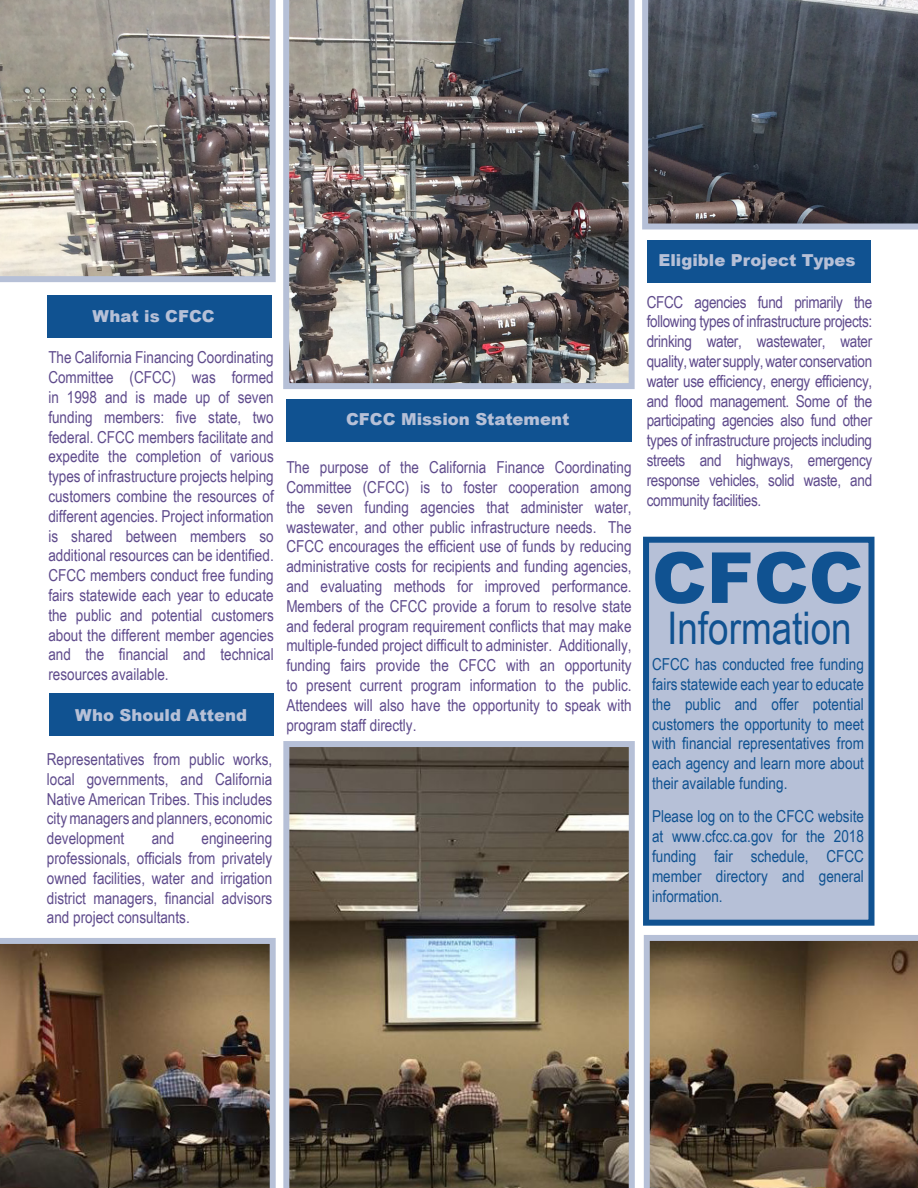
<style>
.page{position:relative;width:918px;height:1188px;background:#fff}
.page>*{position:absolute;margin:0;border:0;box-sizing:border-box;transform-origin:0 0}
.t1{font:900 70.5px "Arial";color:#105291}
.t2{font:45px "Arial Narrow";color:#105291}
.body{font:16.5px/19.8px "Arial Narrow";color:#5f4b8c;text-align:justify}
.body-2{font:16.5px/19.8px "Arial Narrow";color:#105291;text-align:justify}
.t3{font:900 16.5px "Arial";color:#b6c0d7}
</style>
<div class="page">
<div style="left:286px;top:400px;width:346px;height:42px;background:#105291"></div>
<div style="left:49px;top:694px;width:224px;height:42px;background:#105291"></div>
<div style="left:643px;top:537px;width:231px;height:389px;background:#b6c0d7;border:6px solid #105291"></div>
<svg style="left:0;top:0;width:918px;height:389px"></svg>
<img style="left:0;top:738px;width:918px;height:450px">
<p class="t3" style="left:93px;top:304px;width:124px">What is CFCC</p>
<p class="body" style="left:48px;top:347px;width:227px">The California Financing Coordinating Committee (CFCC) was formed in 1998 and is made up of seven funding members: five state, two federal. CFCC members facilitate and expedite the completion of various types of infrastructure projects helping customers combine the resources of different agencies. Project information is shared between members so additional resources can be identified.<br>CFCC members conduct free funding fairs statewide each year to educate the public and potential customers about the different member agencies and the financial and technical resources available.</p>
<p class="t3" style="left:75px;top:703px;width:173px">Who Should Attend</p>
<p class="body" style="left:47px;top:749px;width:227px">Representatives from public works, local governments, and California Native American Tribes. This includes city managers and planners, economic development</p>
<p class="body" style="left:47px;top:828px;width:227px;text-indent:155px">engineering professionals, officials from privately owned facilities, water and irrigation district managers, financial advisors and project consultants.</p>
<p class="body" style="left:152px;top:828px;width:24px">and</p>
<p class="t3" style="left:346px;top:407px;width:225px">CFCC Mission Statement</p>
<p class="body" style="left:286px;top:457px;width:347px">The purpose of the California Finance Coordinating Committee (CFCC) is to foster cooperation among the seven funding agencies that administer water, wastewater, and other public infrastructure needs. The CFCC encourages the efficient use of funds by reducing administrative costs for recipients and funding agencies, and evaluating methods for improved performance.<br>Members of the CFCC provide a forum to resolve state and federal program requirement conflicts that may make multiple-funded project difficult to administer. Additionally, funding fairs provide the CFCC with an opportunity to present current program information to the public.<br>Attendees will also have the opportunity to speak with program staff directly.</p>
<p class="t3" style="left:659px;top:248px;width:199px">Eligible Project Types</p>
<p class="body" style="left:647px;top:291px;width:227px">CFCC agencies fund primarily the following types of infrastructure projects: drinking water, wastewater, water quality, water supply, water conservation water use efficiency, energy efficiency, and flood management. Some of the participating agencies also fund other types of infrastructure projects including streets and highways, emergency response vehicles, solid waste, and community facilities.</p>
<p class="t1" style="left:652px;top:527px;width:213px">CFCC</p>
<p class="t2" style="left:667px;top:595px;width:186px">Information</p>
<p class="body-2" style="left:652px;top:654px;width:213px">CFCC has conducted free funding fairs statewide each year to educate the public and offer potential customers the opportunity to meet with financial representatives from each agency and learn more about their available funding.</p>
<p class="body-2" style="left:652px;top:806px;width:213px">Please log on to the CFCC website at www.cfcc.ca.gov for the 2018 funding fair schedule, CFCC member directory and general information.</p>
</div>
